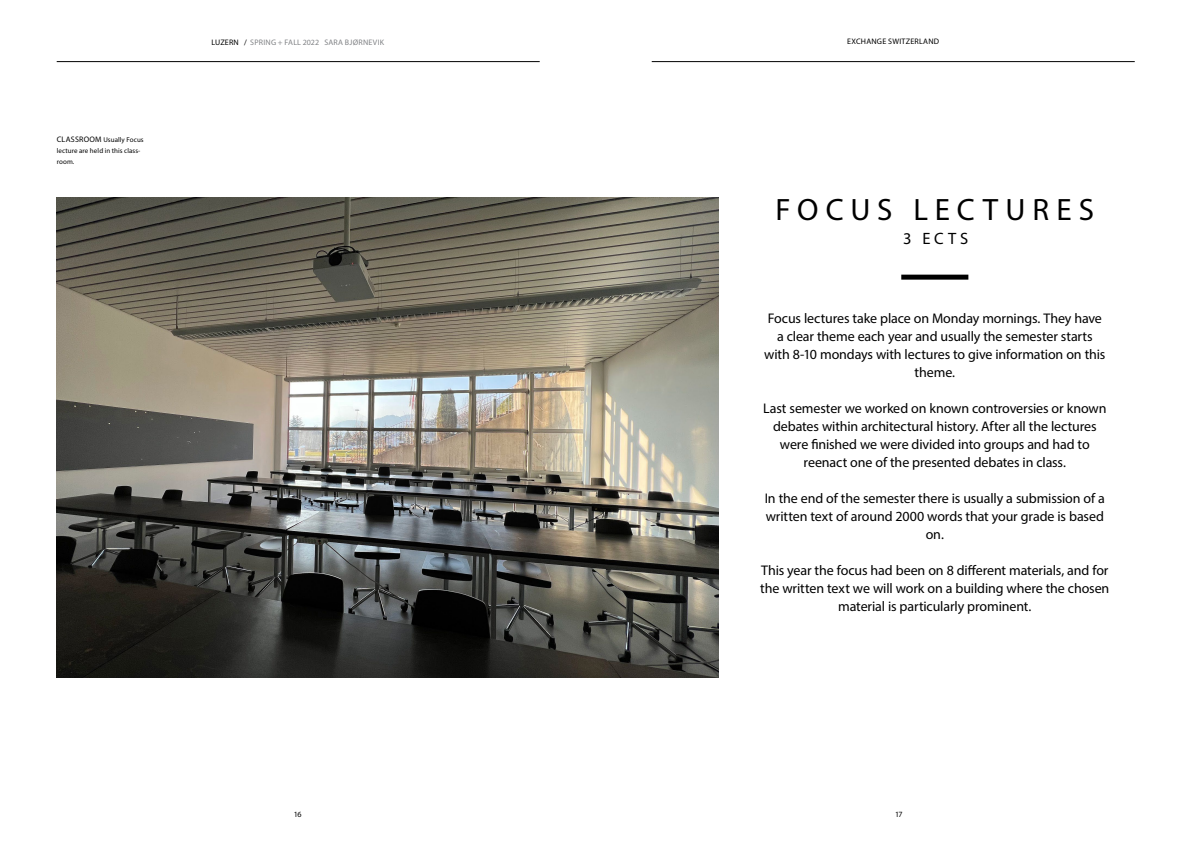
<style>
.page{position:relative;width:1191px;height:842px;background:#fff}
.page>*{position:absolute;margin:0;border:0;box-sizing:border-box;transform-origin:0 0}
.t1{font:31px "Myriad Pro";letter-spacing:.225em;color:#000}
.t2{font:16.5px "Myriad Pro";color:#000}
.t3{font:14px/18px "Myriad Pro";letter-spacing:-.01em;color:#000;text-align:center}
.t4{font:8px "Myriad Pro";letter-spacing:.025em;color:#808285}
.t5{font:8px "Myriad Pro";letter-spacing:.03em;color:#000}
.t6{font:7px/11px "Myriad Pro";letter-spacing:.01em;color:#000}
.s1{font-size:8px}
.s2{color:#000}
</style>
<div class="page">
<img style="left:56px;top:197px;width:662px;height:481px">
<div style="left:901px;top:275px;width:67px;height:5px;background:#000"></div>
<hr style="left:57px;top:61px;width:483px;height:1px;background:#000">
<hr style="left:651px;top:61px;width:483px;height:1px;background:#000">
<p class="t6" style="left:57px;top:135px;width:88px"><span class="s1">CLASSROOM</span> Usually Focus lecture are held in this class&shy;room.</p>
<p class="t4" style="left:211px;top:37px;width:174px"><span class="s2">LUZERN /</span> SPRING + FALL 2022 SARA BJØRNEVIK</p>
<p class="t5" style="left:847px;top:37px;width:93px">EXCHANGE SWITZERLAND</p>
<h1 class="t1" style="left:775px;top:191px;width:320px">FOCUS LECTURES</h1>
<p class="t2" style="left:903px;top:229px;width:67px">3 ECTS</p>
<p class="t3" style="left:764px;top:309px;width:343px">Focus lectures take place on Monday mornings. They have a clear theme each year and usually the semester starts with 8-10 mondays with lectures to give information on this theme.</p>
<p class="t3" style="left:763px;top:399px;width:345px">Last semester we worked on known controversies or known debates within architectural history. After all the lectures were finished we were divided into groups and had to reenact one of the presented debates in class.</p>
<p class="t3" style="left:764px;top:489px;width:342px">In the end of the semester there is usually a submission of a written text of around 2000 words that your grade is based on.</p>
<p class="t3" style="left:760px;top:561px;width:350px">This year the focus had been on 8 different materials, and for the written text we will work on a building where the chosen material is particularly prominent.</p>
<p class="t5" style="left:294px;top:809px;width:9px">16</p>
<p class="t5" style="left:895px;top:809px;width:9px">17</p>
</div>
